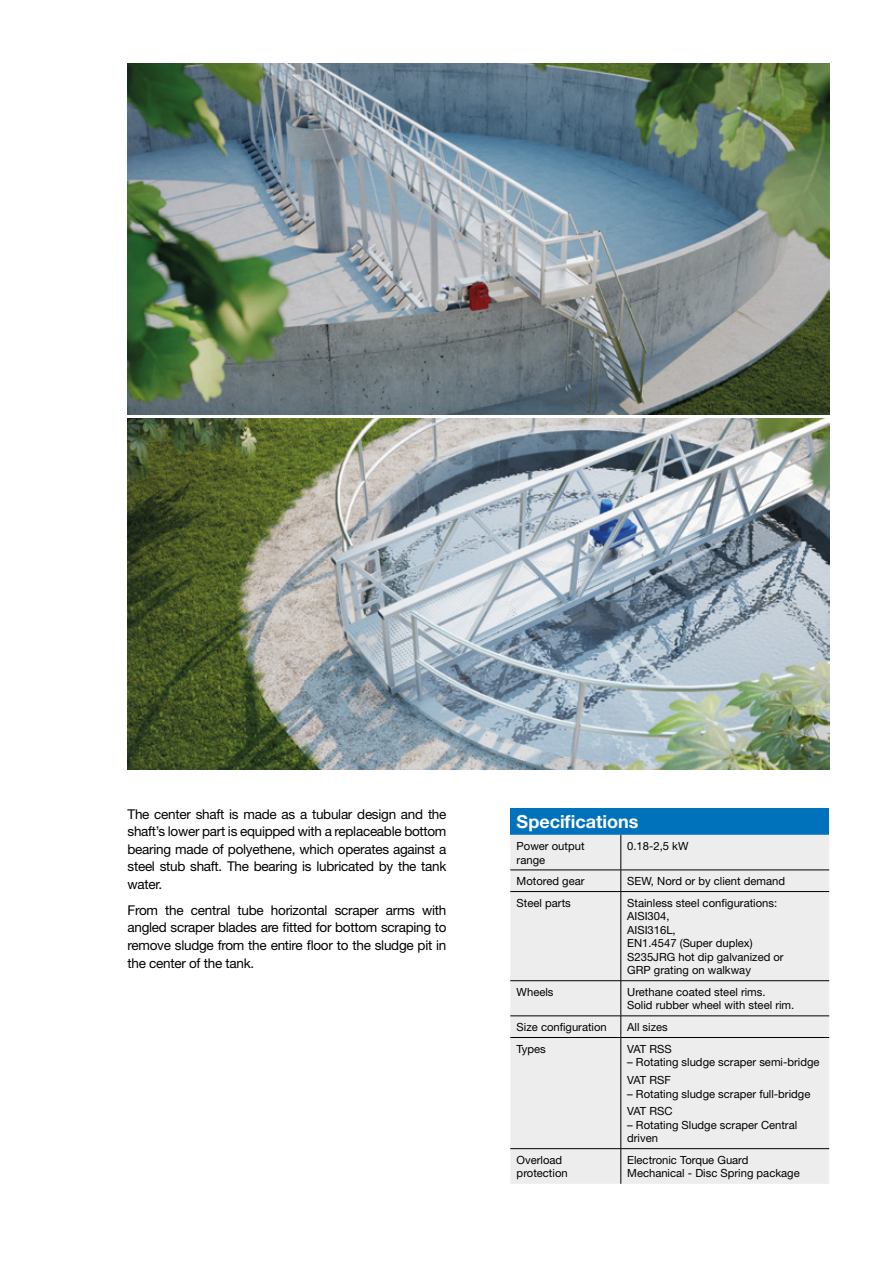
<style>
.page{position:relative;width:893px;height:1263px;background:#fff}
.page>*{position:absolute;margin:0;border:0;box-sizing:border-box;transform-origin:0 0}
.t1{font:700 18px "Helvetica Neue";color:#fff}
.t2{font:13.5px/17.5px "Helvetica Neue";letter-spacing:-.02em;color:#000;text-align:justify}
.t3{font:11.25px/13.5px "Helvetica Neue";color:#000}
</style>
<div class="page">
<img style="left:128px;top:64px;width:701px;height:351px">
<img style="left:128px;top:419px;width:701px;height:351px">
<div style="left:510px;top:808px;width:319px;height:27px;background:#0072bb"></div>
<div style="left:510px;top:835px;width:319px;height:349px;background:#ededed"></div>
<hr style="left:621px;top:835px;width:1px;height:35px;background:#000">
<hr style="left:510px;top:870px;width:111px;height:1px;background:#000">
<hr style="left:621px;top:870px;width:208px;height:1px;background:#000">
<svg style="left:621px;top:870px;width:1px;height:21px"></svg>
<hr style="left:510px;top:891px;width:111px;height:1px;background:#000">
<hr style="left:621px;top:891px;width:208px;height:1px;background:#000">
<hr style="left:621px;top:892px;width:1px;height:88px;background:#000">
<hr style="left:510px;top:980px;width:111px;height:1px;background:#000">
<hr style="left:621px;top:980px;width:208px;height:1px;background:#000">
<hr style="left:621px;top:981px;width:1px;height:35px;background:#000">
<hr style="left:510px;top:1015px;width:111px;height:1px;background:#000">
<hr style="left:621px;top:1015px;width:208px;height:1px;background:#000">
<svg style="left:621px;top:1016px;width:1px;height:21px"></svg>
<hr style="left:510px;top:1037px;width:111px;height:1px;background:#000">
<hr style="left:621px;top:1037px;width:208px;height:1px;background:#000">
<hr style="left:621px;top:1038px;width:1px;height:110px;background:#000">
<hr style="left:510px;top:1148px;width:111px;height:1px;background:#000">
<hr style="left:621px;top:1148px;width:208px;height:1px;background:#000">
<hr style="left:621px;top:1149px;width:1px;height:35px;background:#000">
<p class="t2" style="left:128px;top:805px;width:320px">The center shaft is made as a tubular design and the shaft’s lower part is equipped with a replaceable bottom bearing made of polyethene, which operates against a steel stub shaft. The bearing is lubricated by the tank water.</p>
<p class="t2" style="left:128px;top:901px;width:320px">From the central tube horizontal scraper arms with angled scraper blades are fitted for bottom scraping to remove sludge from the entire floor to the sludge pit in the center of the tank.</p>
<h1 class="t1" style="left:517px;top:811px;width:123px">Specifications</h1>
<p class="t3" style="left:517px;top:839px;width:69px">Power output range</p>
<p class="t3" style="left:627px;top:839px;width:63px">0.18-2,5 kW</p>
<p class="t3" style="left:517px;top:874px;width:69px">Motored gear</p>
<p class="t3" style="left:627px;top:874px;width:159px">SEW, Nord or by client demand</p>
<p class="t3" style="left:517px;top:896px;width:56px">Steel parts</p>
<p class="t3" style="left:627px;top:896px;width:158px">Stainless steel configurations:<br>AISI304,<br>AISI316L,<br>EN1.4547 (Super duplex)<br>S235JRG hot dip galvanized or<br>GRP grating on walkway</p>
<p class="t3" style="left:517px;top:985px;width:38px">Wheels</p>
<p class="t3" style="left:627px;top:985px;width:169px">Urethane coated steel rims.<br>Solid rubber wheel with steel rim.</p>
<p class="t3" style="left:517px;top:1020px;width:92px">Size configuration</p>
<p class="t3" style="left:627px;top:1020px;width:42px">All sizes</p>
<p class="t3" style="left:517px;top:1042px;width:31px">Types</p>
<p class="t3" style="left:627px;top:1042px;width:46px">VAT RSS</p>
<p class="t3" style="left:627px;top:1053px;width:194px;line-height:17.7px">– Rotating sludge scraper semi-bridge<br>VAT RSF</p>
<p class="t3" style="left:627px;top:1084px;width:185px;line-height:17.7px">– Rotating sludge scraper full-bridge<br>VAT RSC</p>
<p class="t3" style="left:627px;top:1118px;width:172px">– Rotating Sludge scraper Central driven</p>
<p class="t3" style="left:517px;top:1153px;width:53px">Overload protection</p>
<p class="t3" style="left:627px;top:1153px;width:174px">Electronic Torque Guard<br>Mechanical - Disc Spring package</p>
</div>
